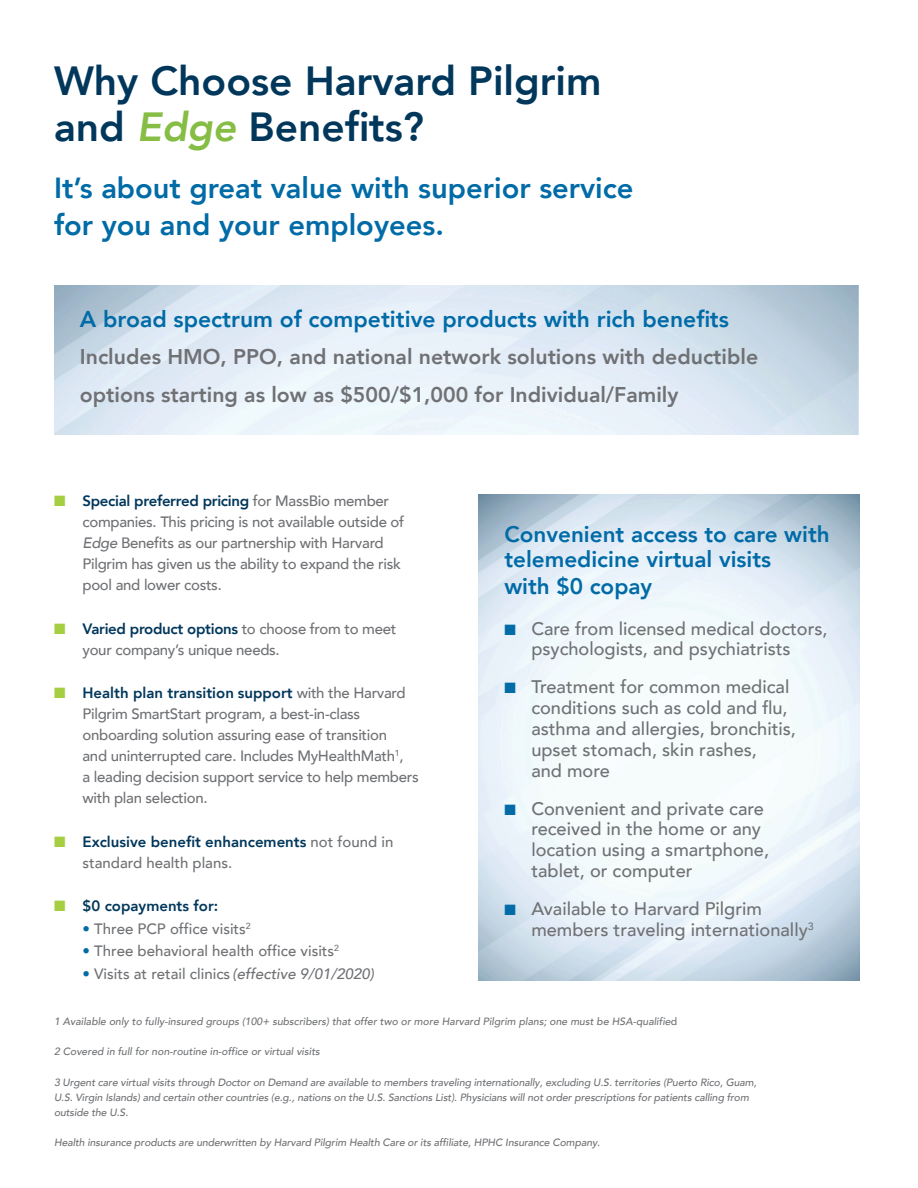
<style>
.page{position:relative;width:918px;height:1188px;background:#fff}
.page>*{position:absolute;margin:0;border:0;box-sizing:border-box;transform-origin:0 0}
.t1{font:800 40.65px/45.9px "Avenir";color:#00375b}
.t2{font:800 29.1px/36.8px "Avenir";color:#006ba6}
.t3{font:800 22.8px "Avenir";color:#006ba6}
.t4{font:800 22.5px/26.2px "Avenir";color:#006ba6}
.t5{font:800 21.3px/37.5px "Avenir";color:#6f7174}
.t6{font:500 18.15px/21px "Avenir";color:#6f7174}
.t7{font:500 15px/21px "Avenir";letter-spacing:-.02em;color:#6f7174}
.t8{font:500 15px/21px "Avenir";color:#6f7174}
.t9{font:800 15px "Avenir";color:#00375b}
.t10{font:italic 500 10.5px/15px "Avenir";letter-spacing:-.01em;color:#6f7174}
.s1{font-style:italic;color:#86bd45}
.s2{color:#a5ce43}
.s3{font-weight:800;color:#00375b}
.s4{font-style:italic}
.s5{color:#006ba6}
.s6{font-style:normal}
</style>
<div class="page">
<img style="left:478px;top:495px;width:381px;height:485px">
<h1 class="t1" style="left:54px;top:61px;width:549px">Why Choose Harvard Pilgrim and <span class="s1">Edge</span> Benefits?</h1>
<h2 class="t2" style="left:54px;top:170px;width:581px">It’s about great value with superior service for you and your employees.</h2>
<h3 class="t3" style="left:80px;top:301px;width:651px">A broad spectrum of competitive products with rich benefits</h3>
<h3 class="t5" style="left:80px;top:338px;width:680px">Includes HMO, PPO, and national network solutions with deductible options starting as low as $500/$1,000 for Individual/Family</h3>
<h3 class="t7" style="left:82px;top:490px;width:323px;text-indent:-28px"><span class="s2">■</span> <span class="s3">Special preferred pricing</span> for MassBio member companies. This pricing is not available outside of <span class="s4">Edge</span> Benefits as our partnership with Harvard Pilgrim has given us the ability to expand the risk pool and lower costs.</h3>
<h3 class="t7" style="left:82px;top:617px;width:315px;text-indent:-28px"><span class="s2">■</span> <span class="s3">Varied product options</span> to choose from to meet your company’s unique needs.</h3>
<p class="t7" style="left:82px;top:682px;width:338px;text-indent:-28px"><span class="s2">■</span> <span class="s3">Health plan transition support</span> with the Harvard Pilgrim SmartStart program, a best-in-class onboarding solution assuring ease of transition<br>and uninterrupted care. Includes MyHealthMath<sup>1</sup>,<br>a leading decision support service to help members with plan selection.</p>
<h3 class="t8" style="left:83px;top:830px;width:312px;text-indent:-28px"><span class="s2">■</span> <span class="s3">Exclusive benefit enhancements</span> not found in standard health plans.</h3>
<h3 class="t9" style="left:54px;top:895px;width:166px"><span class="s2">■</span> $0 copayments for:</h3>
<h3 class="t8" style="left:83px;top:917px;width:170px"><span class="s5">•</span> Three PCP office visits<sup>2</sup></h3>
<h3 class="t8" style="left:83px;top:940px;width:258px"><span class="s5">•</span> Three behavioral health office visits<sup>2</sup></h3>
<h3 class="t8" style="left:83px;top:962px;width:293px"><span class="s5">•</span> Visits at retail clinics <span class="s4">(effective 9/01/2020)</span></h3>
<h3 class="t4" style="left:504px;top:521px;width:327px">Convenient access to care with telemedicine virtual visits<br>with $0 copay</h3>
<h3 class="t6" style="left:504px;top:617px;width:325px;text-align:center"><span class="s5">■</span> Care from licensed medical doctors, psychologists, and psychiatrists</h3>
<h3 class="t6" style="left:531px;top:675px;width:266px;text-indent:-27px"><span class="s5">■</span> Treatment for common medical conditions such as cold and flu, asthma and allergies, bronchitis, upset stomach, skin rashes,<br>and more</h3>
<h3 class="t6" style="left:531px;top:797px;width:239px;text-indent:-27px"><span class="s5">■</span> Convenient and private care received in the home or any location using a smartphone, tablet, or computer</h3>
<h3 class="t6" style="left:531px;top:897px;width:284px;text-indent:-27px"><span class="s5">■</span> Available to Harvard Pilgrim members traveling internationally<sup>3</sup></h3>
<p class="t10" style="left:54px;top:1014px;width:625px">1 Available only to fully-insured groups (100+ subscribers) that offer two or more Harvard Pilgrim plans; one must be HSA-qualifie<span class="s6">d</span></p>
<p class="t10" style="left:54px;top:1044px;width:267px">2 Covered in full for non-routine in-office or virtual visits</p>
<p class="t10" style="left:54px;top:1075px;width:704px">3 Urgent care virtual visits through Doctor on Demand are available to members traveling internationally, excluding U.S. territories (Puerto Rico, Guam,<br>U.S. Virgin Islands) and certain other countries (e.g., nations on the U.S. Sanctions List). Physicians will not order prescriptions for patients calling from outside the U.S.</p>
<p class="t10" style="left:54px;top:1135px;width:548px">Health insurance products are underwritten by Harvard Pilgrim Health Care or its affiliate, HPHC Insurance Company.</p>
</div>
